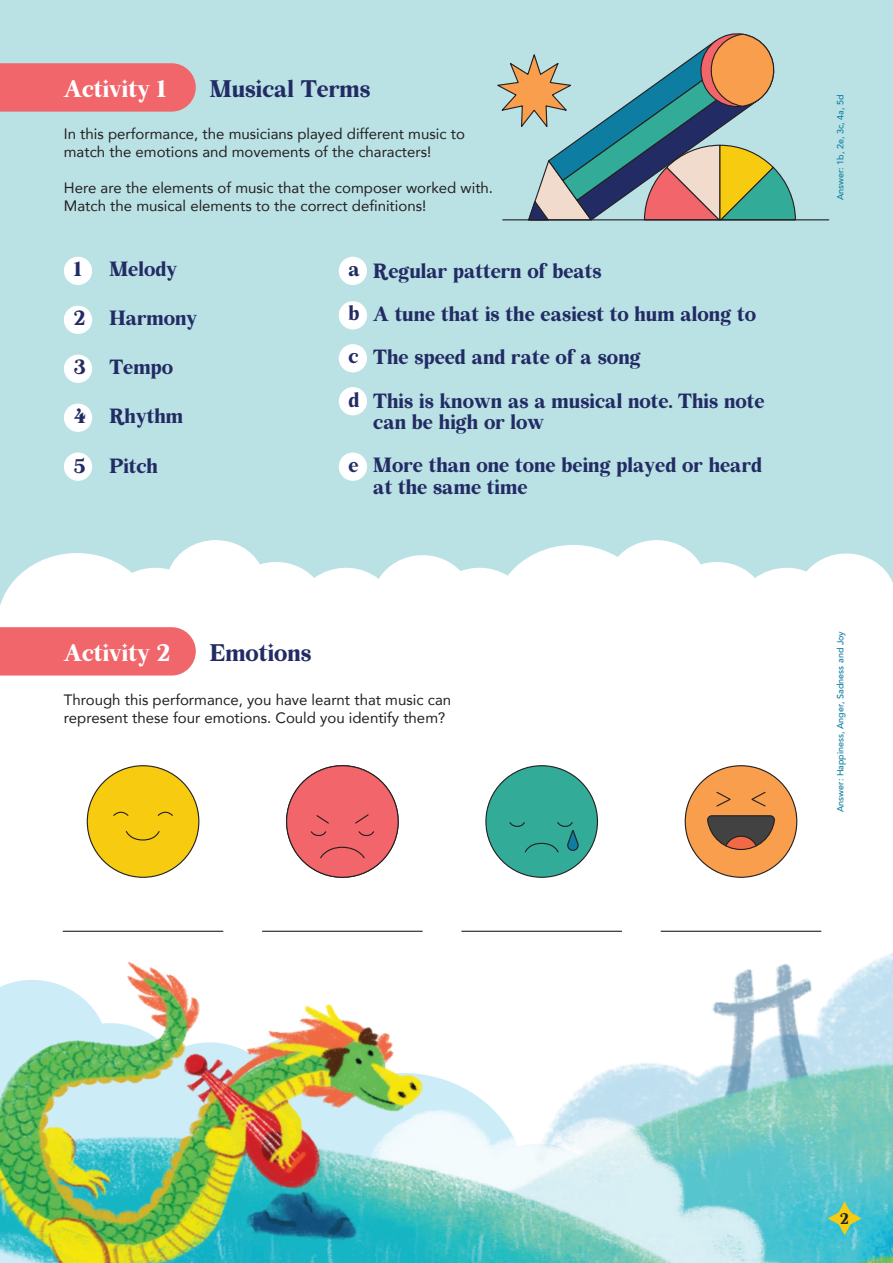
<style>
.page{position:relative;width:893px;height:1263px;background:#bae2e5}
.page>*{position:absolute;margin:0;border:0;box-sizing:border-box;transform-origin:0 0}
.t1{font:21px "Bohemian Soul";color:#232b64}
.t2{font:21px "Bohemian Soul";color:#fff}
.t3{font:18px/21.6px "Bohemian Soul";color:#232b64}
.t4{font:15px/18px "Avenir";color:#231f20}
.t5{font:13.5px "Bohemian Soul";color:#231f20}
.t6{font:500 9px "Avenir";color:#0d7ea1}
</style>
<div class="page">
<div style="left:0;top:63px;width:196px;height:49px;background:#f1666b"></div>
<svg style="left:0;top:540px;width:893px;height:406px;background:#f9fcfc"></svg>
<img style="left:455px;top:946px;width:438px;height:317px">
<img style="left:0;top:903px;width:455px;height:360px">
<div style="left:0;top:627px;width:196px;height:48px;background:#f1666b"></div>
<div style="left:64px;top:257px;width:28px;height:28px;background:#fff;border-radius:50%"></div>
<div style="left:64px;top:306px;width:28px;height:28px;background:#fff;border-radius:50%"></div>
<div style="left:64px;top:355px;width:28px;height:28px;background:#fff;border-radius:50%"></div>
<div style="left:64px;top:404px;width:28px;height:28px;background:#fff;border-radius:50%"></div>
<div style="left:64px;top:452px;width:28px;height:29px;background:#fff;border-radius:50%"></div>
<div style="left:339px;top:257px;width:28px;height:28px;background:#fff;border-radius:50%"></div>
<div style="left:339px;top:301px;width:28px;height:28px;background:#fff;border-radius:50%"></div>
<div style="left:339px;top:344px;width:28px;height:28px;background:#fff;border-radius:50%"></div>
<div style="left:339px;top:387px;width:28px;height:28px;background:#fff;border-radius:50%"></div>
<div style="left:339px;top:452px;width:28px;height:29px;background:#fff;border-radius:50%"></div>
<svg style="left:497px;top:33px;width:300px;height:188px"></svg>
<hr style="left:503px;top:219px;width:326px;height:1px;background:#231f20">
<div style="left:87px;top:766px;width:112px;height:111px;background:#f7cb0f;border-radius:50%"></div>
<svg style="left:113px;top:811px;width:16px;height:5px"></svg>
<svg style="left:157px;top:811px;width:16px;height:5px"></svg>
<svg style="left:125px;top:831px;width:35px;height:10px"></svg>
<svg style="left:285px;top:764px;width:115px;height:115px;background:#eb878b"></svg>
<div style="left:685px;top:766px;width:112px;height:111px;background:#f89e4c;border-radius:50%"></div>
<svg style="left:707px;top:815px;width:68px;height:35px"></svg>
<svg style="left:716px;top:791px;width:15px;height:16px"></svg>
<svg style="left:751px;top:791px;width:15px;height:16px"></svg>
<div style="left:486px;top:766px;width:111px;height:111px;background:#32ab99;border-radius:50%"></div>
<svg style="left:509px;top:822px;width:70px;height:31px"></svg>
<hr style="left:63px;top:931px;width:160px;height:1px;background:#231f20">
<hr style="left:262px;top:931px;width:161px;height:1px;background:#231f20">
<hr style="left:461px;top:931px;width:161px;height:1px;background:#231f20">
<hr style="left:661px;top:931px;width:160px;height:1px;background:#231f20">
<svg style="left:828px;top:1201px;width:33px;height:34px"></svg>
<h1 class="t2" style="left:64px;top:78px;width:104px">Activity 1</h1>
<h1 class="t1" style="left:210px;top:78px;width:162px">Musical Terms</h1>
<p class="t4" style="left:64px;top:124px;width:403px">In this performance, the musicians played different music to match the emotions and movements of the characters!</p>
<p class="t4" style="left:64px;top:178px;width:431px">Here are the elements of music that the composer worked with.<br>Match the musical elements to the correct definitions!</p>
<p class="t3" style="left:74px;top:259px;width:9px">1</p>
<p class="t3" style="left:109px;top:259px;width:69px">Melody</p>
<p class="t3" style="left:74px;top:308px;width:13px">2</p>
<p class="t3" style="left:109px;top:308px;width:89px">Harmony</p>
<p class="t3" style="left:74px;top:357px;width:13px">3</p>
<p class="t3" style="left:109px;top:357px;width:65px">Tempo</p>
<p class="t3" style="left:74px;top:406px;width:14px">4</p>
<p class="t3" style="left:109px;top:406px;width:75px">Rhythm</p>
<p class="t3" style="left:74px;top:455px;width:13px">5</p>
<p class="t3" style="left:109px;top:455px;width:50px">Pitch</p>
<p class="t3" style="left:349px;top:259px;width:13px">a</p>
<p class="t3" style="left:349px;top:303px;width:12px">b</p>
<p class="t3" style="left:349px;top:346px;width:12px">c</p>
<p class="t3" style="left:349px;top:389px;width:12px">d</p>
<p class="t3" style="left:349px;top:455px;width:12px">e</p>
<p class="t3" style="left:373px;top:261px;width:230px">Regular pattern of beats</p>
<p class="t3" style="left:373px;top:304px;width:384px">A tune that is the easiest to hum along to</p>
<p class="t3" style="left:373px;top:347px;width:269px">The speed and rate of a song</p>
<p class="t3" style="left:373px;top:390px;width:393px">This is known as a musical note. This note can be high or low</p>
<p class="t3" style="left:373px;top:455px;width:390px">More than one tone being played or heard at the same time</p>
<h1 class="t2" style="left:64px;top:642px;width:108px">Activity 2</h1>
<h1 class="t1" style="left:210px;top:642px;width:103px">Emotions</h1>
<p class="t4" style="left:64px;top:690px;width:389px">Through this performance, you have learnt that music can represent these four emotions. Could you identify them?</p>
<p class="t6" style="left:832px;top:200px;width:107px;rotate:-90deg">Answer: 1b, 2e, 3c, 4a, 5d</p>
<p class="t6" style="left:832px;top:812px;width:182px;rotate:-90deg">Answer: Happiness, Anger, Sadness and Joy</p>
<p class="t5" style="left:840px;top:1211px;width:10px">2</p>
</div>
